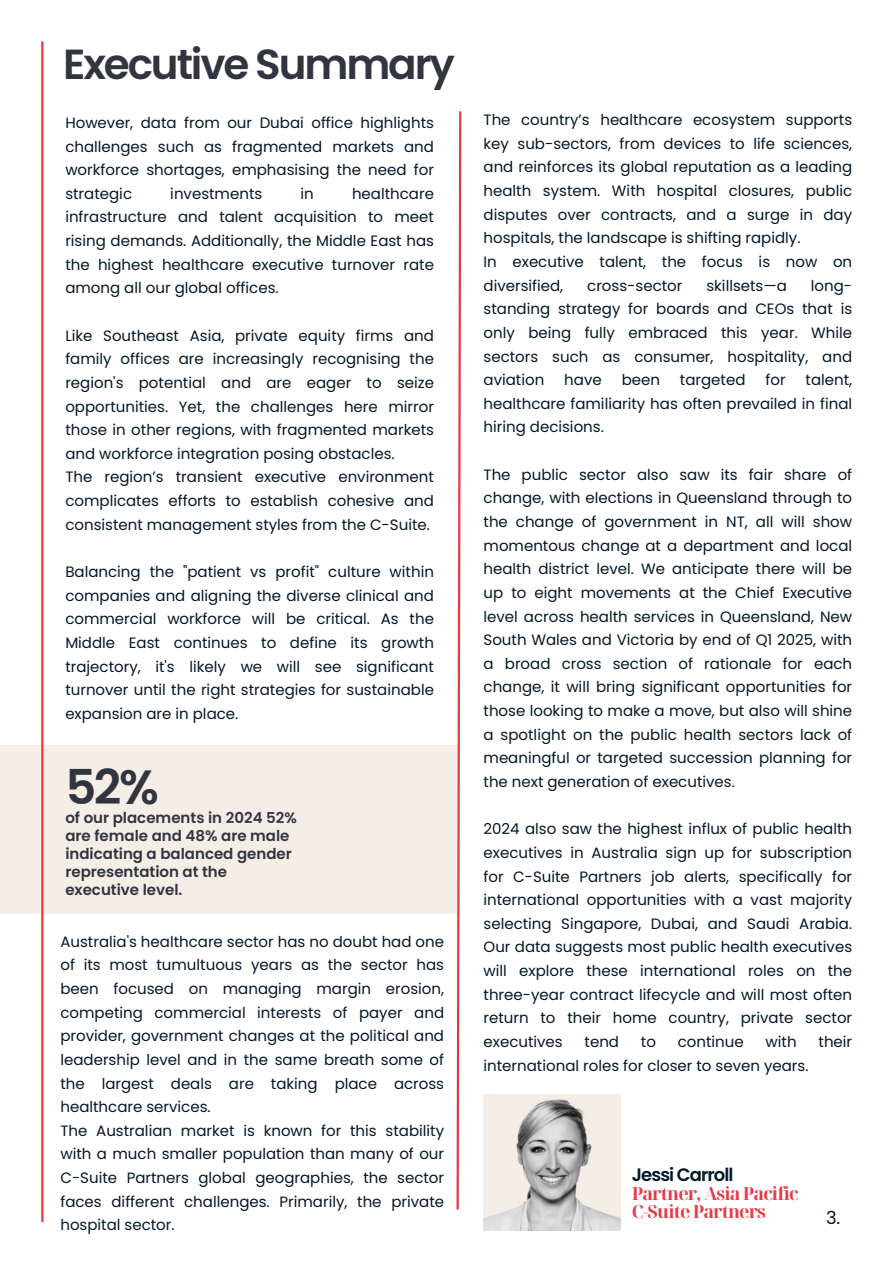
<style>
.page{position:relative;width:894px;height:1264px;background:#fff}
.page>*{position:absolute;margin:0;border:0;box-sizing:border-box;transform-origin:0 0}
.t1{font:600 48px "Poppins";color:#323440}
.t2{font:600 42px "Poppins";letter-spacing:-.05em;color:#323440}
.t3{font:700 18px/18.6px "Noto Serif Display";letter-spacing:-.05em;color:#e53b46}
.t4{font:18px "Poppins";color:#031828}
.t5{font:15px/23.7px "Poppins";color:#031828;text-align:justify}
.t6{font:600 15px/18px "Poppins";color:#323440}
.s1{font-family:"Poppins";font-weight:600;color:#031828}
</style>
<div class="page">
<img style="left:483px;top:1094px;width:137px;height:136px">
<div style="left:0;top:745px;width:460px;height:168px;background:#f5eee7"></div>
<hr style="left:41px;top:41px;width:2px;height:1180px;background:#e53b46">
<svg style="left:455px;top:111px;width:7px;height:1099px"></svg>
<p class="t2" style="left:63px;top:35px;width:393px">Executive Summary</p>
<p class="t5" style="left:65px;top:111px;width:370px">However, data from our Dubai office highlights challenges such as fragmented markets and workforce shortages, emphasising the need for strategic</p>
<p class="t5" style="left:170px;top:182px;width:93px">investments</p>
<p class="t5" style="left:300px;top:182px;width:15px">in</p>
<p class="t5" style="left:65px;top:182px;width:370px;text-indent:286px">healthcare infrastructure and talent acquisition to meet rising demands. Additionally, the Middle East has the highest healthcare executive turnover rate among all our global offices.</p>
<h2 class="t5" style="left:65px;top:323px;width:370px">Like Southeast Asia, private equity firms and family offices are increasingly recognising the region's potential and are eager to seize opportunities. Yet, the challenges here mirror those in other regions, with fragmented markets and workforce integration posing obstacles.</h2>
<p class="t5" style="left:65px;top:465px;width:370px">The region’s transient executive environment complicates efforts to establish cohesive and consistent management styles from the C-Suite.</p>
<p class="t5" style="left:65px;top:560px;width:370px">Balancing the "patient vs profit" culture within companies and aligning the diverse clinical and commercial workforce will be critical. As the Middle East continues to define its growth trajectory, it's likely we will see significant turnover until the right strategies for sustainable expansion are in place.</p>
<h1 class="t1" style="left:65px;top:753px;width:95px">52%</h1>
<p class="t6" style="left:65px;top:808px;width:233px">of our placements in 2024 52% are female and 48% are male indicating a balanced gender representation at the executive level.</p>
<h5 class="t5" style="left:60px;top:929px;width:385px">Australia's healthcare sector has no doubt had one of its most tumultuous years as the sector has been focused on managing margin erosion, competing commercial interests of payer and provider, government changes at the political and leadership level and in the same breath some of the largest deals are taking place across healthcare services.</h5>
<p class="t5" style="left:60px;top:1118px;width:385px">The Australian market is known for this stability with a much smaller population than many of our C-Suite Partners global geographies, the sector faces different challenges. Primarily, the private hospital sector.</p>
<p class="t5" style="left:483px;top:108px;width:370px">The country’s healthcare ecosystem supports key sub-sectors, from devices to life sciences, and reinforces its global reputation as a leading health system. With hospital closures, public disputes over contracts, and a surge in day hospitals, the landscape is shifting rapidly.</p>
<p class="t5" style="left:483px;top:250px;width:370px">In executive talent, the focus is now on diversified,</p>
<p class="t5" style="left:587px;top:273px;width:97px">cross-sector</p>
<p class="t5" style="left:706px;top:273px;width:82px">skillsets—a</p>
<p class="t5" style="left:483px;top:273px;width:370px;text-indent:327px">long&shy;standing strategy for boards and CEOs that is only being fully embraced this year. While sectors such as consumer, hospitality, and aviation</p>
<p class="t5" style="left:564px;top:368px;width:39px">have</p>
<p class="t5" style="left:621px;top:368px;width:40px">been</p>
<p class="t5" style="left:679px;top:368px;width:67px">targeted</p>
<p class="t5" style="left:765px;top:368px;width:22px">for</p>
<p class="t5" style="left:483px;top:368px;width:370px;text-indent:322px">talent, healthcare familiarity has often prevailed in final hiring decisions.</p>
<p class="t5" style="left:483px;top:462px;width:370px">The public sector also saw its fair share of change, with elections in Queensland through to the change of government in NT, all will show momentous change at a department and local health district level. We anticipate there will be up to eight movements at the Chief Executive level across health services in Queensland, New South Wales and Victoria by end of Q1 2025, with a broad cross section of rationale for each change, it will bring significant opportunities for those looking to make a move, but also will shine a spotlight on the public health sectors lack of meaningful or targeted succession planning for the next generation of executives.</p>
<p class="t5" style="left:483px;top:817px;width:370px">2024 also saw the highest influx of public health executives in Australia sign up for subscription for C-Suite Partners job alerts, specifically for international opportunities with a vast majority selecting Singapore, Dubai, and Saudi Arabia.<br>Our data suggests most public health executives will explore these international roles on the three-year contract lifecycle and will most often return to their home country, private sector executives</p>
<p class="t5" style="left:584px;top:1029px;width:36px">tend</p>
<p class="t5" style="left:640px;top:1029px;width:17px">to</p>
<p class="t5" style="left:677px;top:1029px;width:67px">continue</p>
<p class="t5" style="left:765px;top:1029px;width:33px">with</p>
<p class="t5" style="left:818px;top:1029px;width:35px">their</p>
<p class="t5" style="left:483px;top:1053px;width:326px">international roles for closer to seven years.</p>
<p class="t3" style="left:631px;top:1164px;width:168px"><span class="s1">Jessi Carroll<br></span>Partner, Asia Pacific<br>C-Suite Partners</p>
<p class="t4" style="left:825px;top:1205px;width:16px">3.</p>
</div>
